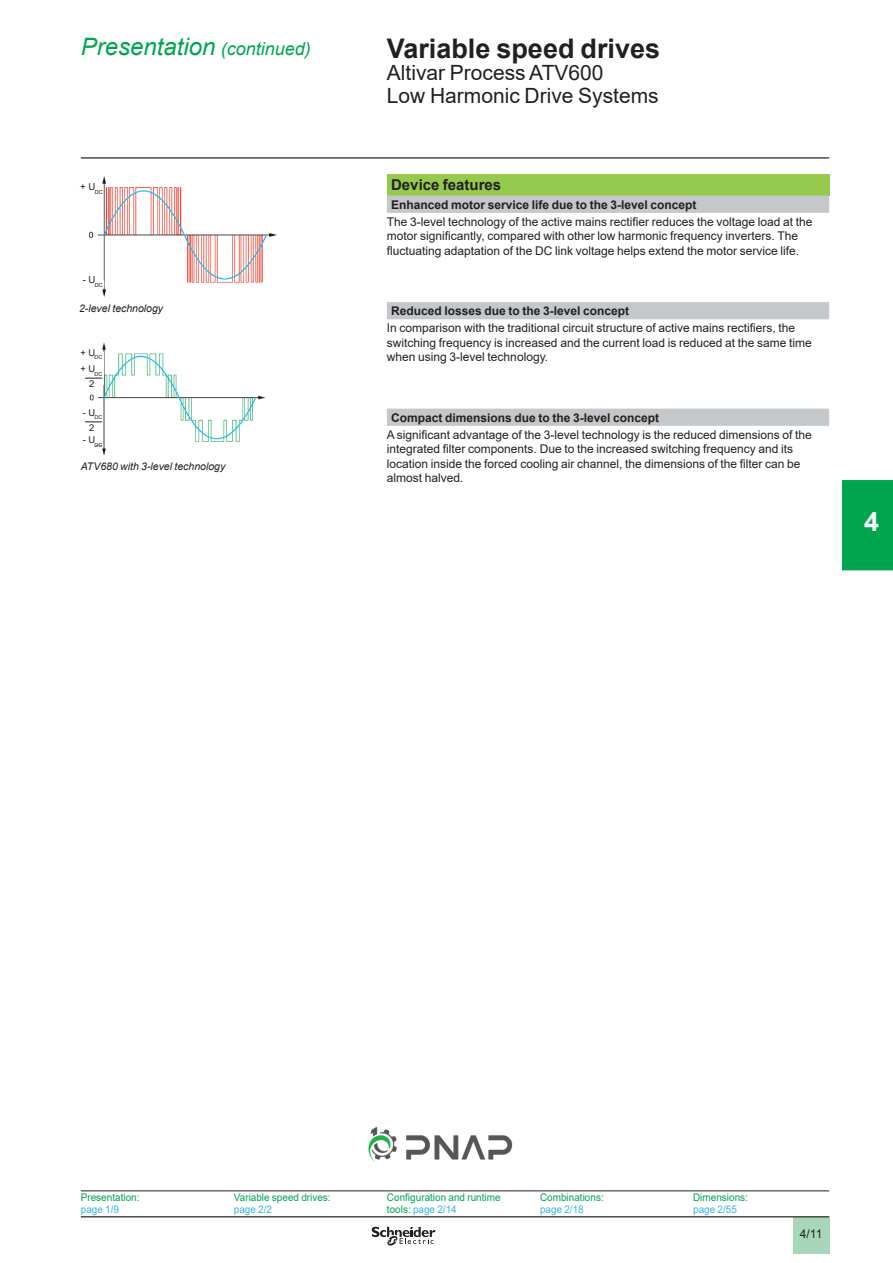
<style>
.page{position:relative;width:893px;height:1263px;background:#fff}
.page>*{position:absolute;margin:0;border:0;box-sizing:border-box;transform-origin:0 0}
._0_TitleLev1{font:700 27px "Arial";color:#231f20}
.t1{font:700 27px "Arial";color:#fff}
._0_Topic{font:italic 24px "Arial";color:#00a54f}
._0_TitleLev2{font:21px "Arial";color:#231f20}
._1_Section_3__10{font:700 15px "Arial";color:#231f20}
._1_Text__8{font:12px/14.4px "Arial";color:#231f20}
._1_Section_4__8{font:700 12px "Arial";color:#231f20}
._0_SeePage{font:10.5px/12px "Arial";color:#00a54f;scale:.95 1}
._1_Legend___Nota__7{font:italic 10.5px "Arial";color:#231f20}
._0_SeePage-2{font:10.5px "Arial";color:#36b4e6;scale:.95 1}
.t2{font:9.6px "Arial";color:#231f20}
.t3{font:9.3px/16.6px "Arial";color:#231f20}
.t4{font:5.4px "Arial";color:#231f20}
.s1{font-size:18px}
.s2{color:#36b4e6}
</style>
<div class="page">
<hr style="left:81px;top:157px;width:748px;height:2px;background:#231f20">
<div style="left:793px;top:1217px;width:36px;height:37px;background:#a7d7b8"></div>
<hr style="left:81px;top:1216px;width:748px;height:1px;background:#231f20">
<svg style="left:372px;top:1226px;width:63px;height:20px"></svg>
<div style="left:387px;top:174px;width:442px;height:22px;background:#96ca4e"></div>
<svg style="left:387px;top:196px;width:442px;height:230px"></svg>
<img style="left:89px;top:176px;width:188px;height:121px">
<svg style="left:89px;top:272px;width:15px;height:15px"></svg>
<svg style="left:79px;top:178px;width:22px;height:15px"></svg>
<img style="left:89px;top:343px;width:176px;height:113px">
<div style="left:81px;top:413px;width:22px;height:32px;background:#fff"></div>
<div style="left:81px;top:407px;width:16px;height:10px;background:#fff"></div>
<div style="left:81px;top:352px;width:22px;height:32px;background:#fff"></div>
<div style="left:81px;top:346px;width:16px;height:10px;background:#fff"></div>
<svg style="left:85px;top:378px;width:17px;height:1px"></svg>
<svg style="left:85px;top:421px;width:17px;height:1px"></svg>
<hr style="left:81px;top:1190px;width:153px;height:1px;background:#231f20">
<hr style="left:234px;top:1190px;width:153px;height:1px;background:#231f20">
<hr style="left:387px;top:1190px;width:153px;height:1px;background:#231f20">
<hr style="left:540px;top:1190px;width:153px;height:1px;background:#231f20">
<hr style="left:693px;top:1190px;width:136px;height:1px;background:#231f20">
<div style="left:842px;top:480px;width:51px;height:90px;background:#00a54f"></div>
<img style="left:368px;top:1126px;width:145px;height:36px">
<p class="_0_Topic" style="left:81px;top:31px;width:232px">Presentation <span class="s1">(continued)</span></p>
<p class="_0_TitleLev1" style="left:387px;top:29px;width:275px">Variable speed drives</p>
<p class="_0_TitleLev2" style="left:387px;top:58px;width:218px">Altivar Process ATV600</p>
<p class="_0_TitleLev2" style="left:387px;top:81px;width:273px">Low Harmonic Drive Systems</p>
<p class="t2" style="left:80px;top:180px;width:24px">+ U<sub>DC</sub></p>
<p class="t2" style="left:83px;top:273px;width:22px">- U<sub>DC</sub></p>
<p class="_1_Legend___Nota__7" style="left:79px;top:302px;width:86px">2-level technology</p>
<p class="t3" style="left:81px;top:344px;width:16px">+ U + U</p>
<p class="t3" style="left:83px;top:404px;width:14px">- U</p>
<p class="t3" style="left:83px;top:432px;width:14px">- U</p>
<p class="t4" style="left:95px;top:354px;width:9px">DC</p>
<p class="t4" style="left:95px;top:370px;width:9px">DC</p>
<p class="t4" style="left:95px;top:414px;width:9px">DC</p>
<p class="t4" style="left:95px;top:441px;width:9px">DC</p>
<p class="t3" style="left:89px;top:375px;width:7px">2</p>
<p class="t3" style="left:89px;top:419px;width:7px">2</p>
<p class="_1_Legend___Nota__7" style="left:81px;top:459px;width:146px">ATV680 with 3-level technology</p>
<p class="_1_Section_3__10" style="left:391px;top:174px;width:112px">Device features</p>
<p class="_1_Section_4__8" style="left:391px;top:196px;width:307px">Enhanced motor service life due to the 3-level concept</p>
<p class="_1_Text__8" style="left:387px;top:214px;width:427px">The 3-level technology of the active mains rectifier reduces the voltage load at the motor significantly, compared with other low harmonic frequency inverters. The fluctuating adaptation of the DC link voltage helps extend the motor service life.</p>
<p class="_1_Section_4__8" style="left:391px;top:302px;width:240px">Reduced losses due to the 3-level concept</p>
<p class="_1_Text__8" style="left:387px;top:321px;width:426px">In comparison with the traditional circuit structure of active mains rectifiers, the switching frequency is increased and the current load is reduced at the same time when using 3-level technology.</p>
<p class="_1_Section_4__8" style="left:391px;top:409px;width:270px">Compact dimensions due to the 3-level concept</p>
<p class="_1_Text__8" style="left:387px;top:427px;width:426px">A significant advantage of the 3-level technology is the reduced dimensions of the integrated filter components. Due to the increased switching frequency and its location inside the forced cooling air channel, the dimensions of the filter can be almost halved.</p>
<h1 class="t1" style="left:864px;top:503px;width:17px">4</h1>
<p class="_0_SeePage" style="left:81px;top:1191px;width:63px">Presentation:</p>
<p class="_0_SeePage-2" style="left:81px;top:1202px;width:42px">page 1/9</p>
<p class="_0_SeePage" style="left:234px;top:1191px;width:103px">Variable speed drives:</p>
<p class="_0_SeePage-2" style="left:234px;top:1202px;width:42px">page 2/2</p>
<p class="_0_SeePage" style="left:387px;top:1191px;width:121px">Configuration and runtime tools: <span class="s2">page 2/14</span></p>
<p class="_0_SeePage" style="left:540px;top:1191px;width:69px">Combinations:</p>
<p class="_0_SeePage-2" style="left:540px;top:1202px;width:48px">page 2/18</p>
<p class="_0_SeePage" style="left:693px;top:1191px;width:59px">Dimensions:</p>
<p class="_0_SeePage-2" style="left:693px;top:1202px;width:48px">page 2/55</p>
<p class="_1_Text__8" style="left:800px;top:1226px;width:24px">4/11</p>
</div>
